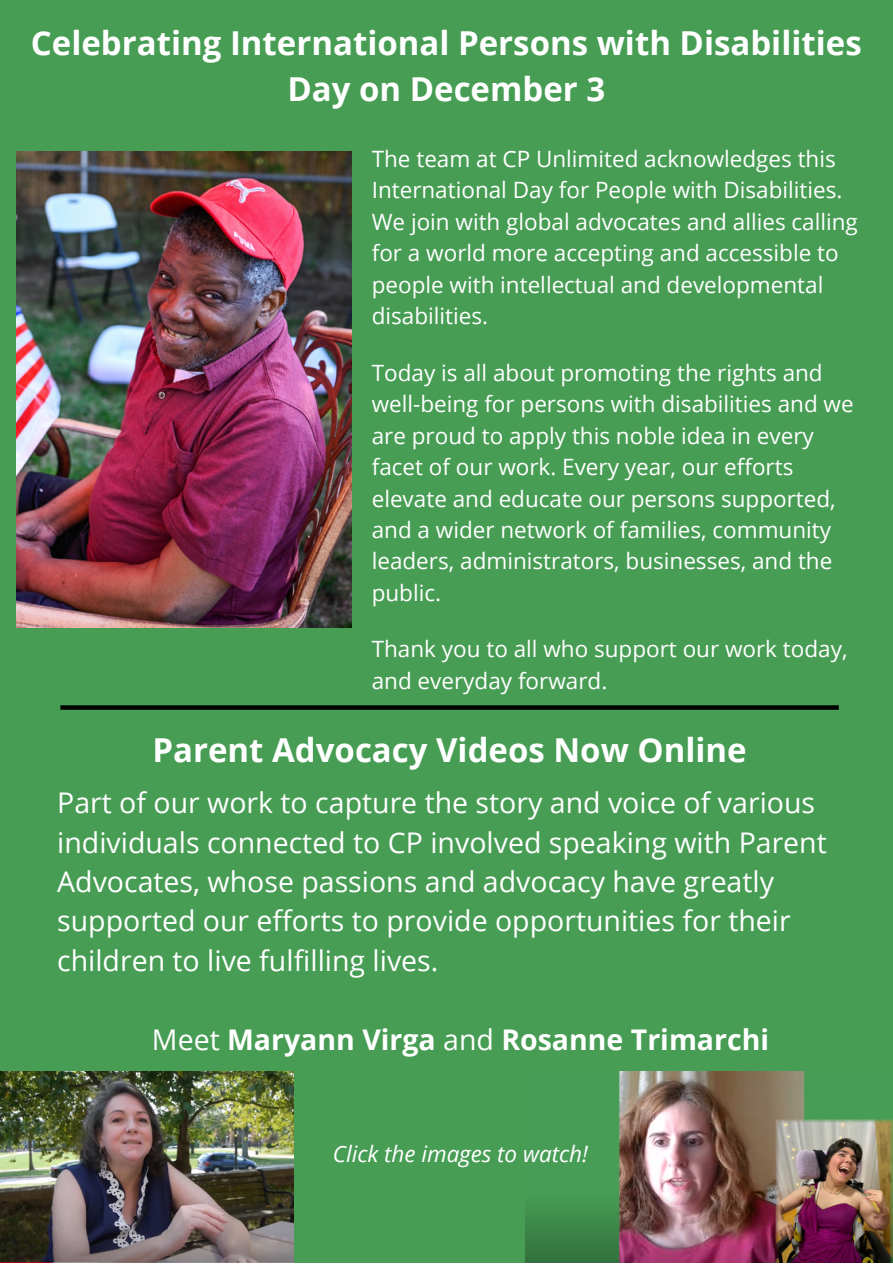
<style>
.page{position:relative;width:893px;height:1264px;background:#fff}
.page>*{position:absolute;margin:0;border:0;box-sizing:border-box;transform-origin:0 0}
.t1{font:700 33px/46px "Open Sans";color:#fff;text-align:center}
.t2{font:28.5px/39.3px "Open Sans";color:#fff}
.t3{font:700 28.5px "Open Sans";color:#fff}
.t4{font:22.5px/31.5px "Open Sans";color:#fff}
.t5{font:italic 22.5px "Open Sans";color:#fff}
.s1{font-weight:400}
</style>
<div class="page">
<div style="left:0;top:0;width:892px;height:1262px;background:#479d54"></div>
<svg style="left:60px;top:705px;width:778px;height:4px;background:#050b06"></svg>
<img style="left:16px;top:151px;width:335px;height:476px">
<img style="left:0;top:1071px;width:293px;height:191px">
<img style="left:525px;top:1071px;width:367px;height:191px">
<p class="t1" style="left:31px;top:19px;width:832px">Celebrating International Persons with Disabilities<br>Day on December 3</p>
<p class="t4" style="left:372px;top:142px;width:487px">The team at CP Unlimited acknowledges this International Day for People with Disabilities.<br>We join with global advocates and allies calling for a world more accepting and accessible to people with intellectual and developmental disabilities.</p>
<p class="t4" style="left:372px;top:356px;width:483px">Today is all about promoting the rights and well-being for persons with disabilities and we are proud to apply this noble idea in every facet of our work. Every year, our efforts elevate and educate our persons supported, and a wider network of families, community leaders, administrators, businesses, and the public.</p>
<p class="t4" style="left:372px;top:632px;width:477px">Thank you to all who support our work today, and everyday forward.</p>
<p class="t1" style="left:152px;top:726px;width:595px">Parent Advocacy Videos Now Online</p>
<p class="t2" style="left:57px;top:782px;width:771px">Part of our work to capture the story and voice of various individuals connected to CP involved speaking with Parent Advocates, whose passions and advocacy have greatly supported our efforts to provide opportunities for their children to live fulfilling lives.</p>
<p class="t3" style="left:152px;top:1019px;width:618px"><span class="s1">Meet</span> Maryann Virga <span class="s1">and</span> Rosanne Trimarchi</p>
<p class="t5" style="left:333px;top:1137px;width:256px">Click the images to watch!</p>
</div>
